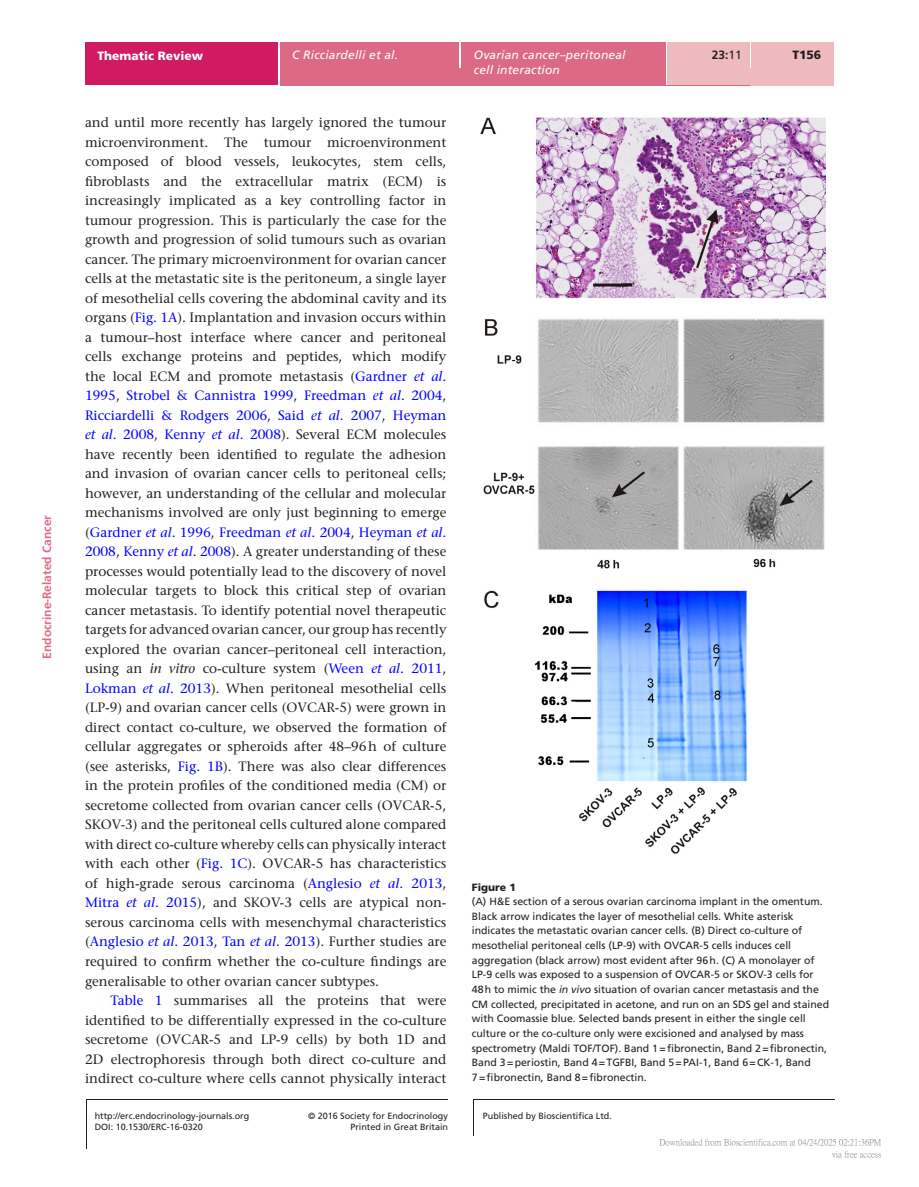
<style>
.page{position:relative;width:919px;height:1187px;background:#fff}
.page>*{position:absolute;margin:0;border:0;box-sizing:border-box;transform-origin:0 0}
.TXT{font:500 13.5px/19.5px "Stone Serif Std";color:#231f20;text-align:justify}
.TXI{font:500 13.5px/19.5px "Stone Serif Std";color:#231f20;text-align:justify}
.t1{font:italic 12px "Frutiger LT Std";letter-spacing:.015em;color:#fff}
.t2{font:700 12px "Frutiger LT Std";color:#df6c85}
.TXT-2{font:900 12px "Frutiger LT Std";color:#fff}
.V{font:700 12px "Frutiger LT Std";color:#231f20}
.Folio{font:900 12px "Frutiger LT Std";color:#231f20}
.FC{font:10.5px/14.7px "Frutiger LT Std";color:#231f20}
.FC_head{font:900 10.5px "Frutiger LT Std";color:#231f20}
.TXT-3{font:9px/11.4px "Frutiger LT Std";color:#231f20;text-align:right}
.t3{font:9px/12px "P Ming Li U";color:rgb(0 0 0/.5);text-align:right}
.s1{font-weight:400}
.s2{color:#00f}
.s3{font-style:italic;color:#00f}
.s4{font-style:italic}
</style>
<div class="page">
<div style="left:85px;top:43px;width:194px;height:42px;background:#d01b62"></div>
<div style="left:280px;top:51px;width:553px;height:34px;background:#dd6a84"></div>
<div style="left:280px;top:43px;width:179px;height:8px;background:#dd6a84"></div>
<hr style="left:459px;top:43px;width:2px;height:25px;background:#fff">
<div style="left:461px;top:43px;width:204px;height:42px;background:#dd6a84"></div>
<hr style="left:665px;top:43px;width:2px;height:42px;background:#fff">
<div style="left:667px;top:43px;width:82px;height:42px;background:#efbabe"></div>
<div style="left:749px;top:68px;width:84px;height:17px;background:#efbabe"></div>
<hr style="left:749px;top:43px;width:2px;height:25px;background:#fff">
<div style="left:751px;top:43px;width:82px;height:25px;background:#efbabe"></div>
<hr style="left:86px;top:1099px;width:1px;height:49px;background:#231f20">
<hr style="left:473px;top:1099px;width:1px;height:36px;background:#231f20">
<hr style="left:86px;top:1098px;width:362px;height:1px;background:#231f20">
<hr style="left:473px;top:1098px;width:361px;height:1px;background:#231f20">
<img style="left:480px;top:117px;width:345px;height:736px">
<p class="t2" style="left:40px;top:658px;width:145px;rotate:-90deg">Endocrine-Related Cancer</p>
<p class="TXT-2" style="left:97px;top:48px;width:107px">Thematic Review</p>
<p class="t1" style="left:292px;top:48px;width:107px">C Ricciardelli et al.</p>
<p class="t1" style="left:474px;top:48px;width:153px">Ovarian cancer–peritoneal</p>
<p class="Folio" style="left:792px;top:48px;width:30px">T156</p>
<p class="t1" style="left:474px;top:63px;width:88px">cell interaction</p>
<p class="V" style="left:711px;top:48px;width:32px">23:<span class="s1">11</span></p>
<p class="TXT" style="left:85px;top:113px;width:363px">and until more recently has largely ignored the tumour microenvironment. The tumour microenvironment composed of blood vessels, leukocytes, stem cells, fibroblasts and the extracellular matrix (ECM) is increasingly implicated as a key controlling factor in tumour progression. This is particularly the case for the growth and progression of solid tumours such as ovarian cancer. The primary microenvironment for ovarian cancer cells at the metastatic site is the peritoneum, a single layer of mesothelial cells covering the abdominal cavity and its organs (<span class="s2">Fig. 1A</span>). Implantation and invasion occurs within a tumour–host interface where cancer and peritoneal cells exchange proteins and peptides, which modify the local ECM and promote metastasis (<span class="s2">Gardner</span> <span class="s3">et al</span><span class="s2">.<br>1995</span>, <span class="s2">Strobel &amp; Cannistra 1999</span>, <span class="s2">Freedman</span> <span class="s3">et al</span><span class="s2">. 2004</span>, <span class="s2">Ricciardelli &amp; Rodgers 2006</span>, <span class="s2">Said</span> <span class="s3">et al</span><span class="s2">. 2007</span>, <span class="s2">Heyman </span><span class="s3">et al</span><span class="s2">. 2008</span>, <span class="s2">Kenny</span> <span class="s3">et al</span><span class="s2">. 2008</span>). Several ECM molecules have recently been identified to regulate the adhesion and invasion of ovarian cancer cells to peritoneal cells; however, an understanding of the cellular and molecular mechanisms involved are only just beginning to emerge (<span class="s2">Gardner</span> <span class="s3">et al</span><span class="s2">. 1996</span>, <span class="s2">Freedman</span> <span class="s3">et al</span><span class="s2">. 2004</span>, <span class="s2">Heyman</span> <span class="s3">et al</span><span class="s2">.<br>2008</span>, <span class="s2">Kenny</span> <span class="s3">et al</span><span class="s2">. 2008</span>). A greater understanding of these processes would potentially lead to the discovery of novel molecular targets to block this critical step of ovarian cancer metastasis. To identify potential novel therapeutic targets for advanced ovarian cancer, our group has recently explored the ovarian cancer–peritoneal cell interaction, using an <span class="s4">in vitro</span> co-culture system (<span class="s2">Ween</span> <span class="s3">et al</span><span class="s2">. 2011</span>, <span class="s2">Lokman</span> <span class="s3">et al</span><span class="s2">. 2013</span>). When peritoneal mesothelial cells (LP-9) and ovarian cancer cells (OVCAR-5) were grown in direct contact co-culture, we observed the formation of cellular aggregates or spheroids after 48–96h of culture (see asterisks, <span class="s2">Fig. 1B</span>). There was also clear differences in the protein profiles of the conditioned media (CM) or secretome collected from ovarian cancer cells (OVCAR-5, SKOV-3) and the peritoneal cells cultured alone compared with direct co-culture whereby cells can physically interact with each other (<span class="s2">Fig. 1C</span>). OVCAR-5 has characteristics of high-grade serous carcinoma (<span class="s2">Anglesio</span> <span class="s3">et al</span><span class="s2">. 2013</span>, <span class="s2">Mitra</span> <span class="s3">et al</span><span class="s2">. 2015</span>), and SKOV-3 cells are atypical non&shy;serous carcinoma cells with mesenchymal characteristics (<span class="s2">Anglesio</span> <span class="s3">et al</span><span class="s2">. 2013</span>, <span class="s2">Tan</span> <span class="s3">et al</span><span class="s2">. 2013</span>). Further studies are required to confirm whether the co-culture findings are generalisable to other ovarian cancer subtypes.</p>
<p class="TXI" style="left:85px;top:990px;width:363px;text-indent:26px"><span class="s2">Table 1</span> summarises all the proteins that were identified to be differentially expressed in the co-culture secretome (OVCAR-5 and LP-9 cells) by both 1D and 2D electrophoresis through both direct co-culture and indirect co-culture where cells cannot physically interact</p>
<p class="FC_head" style="left:472px;top:880px;width:45px">Figure 1</p>
<p class="FC" style="left:472px;top:894px;width:359px">(A) H&amp;E section of a serous ovarian carcinoma implant in the omentum.<br>Black arrow indicates the layer of mesothelial cells. White asterisk indicates the metastatic ovarian cancer cells. (B) Direct co-culture of mesothelial peritoneal cells (LP-9) with OVCAR-5 cells induces cell aggregation (black arrow) most evident after 96h. (C) A monolayer of LP-9 cells was exposed to a suspension of OVCAR-5 or SKOV-3 cells for 48h to mimic the <span class="s4">in vivo</span> situation of ovarian cancer metastasis and the CM collected, precipitated in acetone, and run on an SDS gel and stained with Coomassie blue. Selected bands present in either the single cell culture or the co-culture only were excisioned and analysed by mass spectrometry (Maldi TOF/TOF). Band 1=fibronectin, Band 2=fibronectin, Band 3=periostin, Band 4=TGFBI, Band 5=PAI-1, Band 6=CK-1, Band 7=fibronectin, Band 8=fibronectin.</p>
<p class="TXT-3" style="left:95px;top:1109px;width:156px">http://erc.endocrinology-journals.org</p>
<p class="TXT-3" style="left:308px;top:1109px;width:141px">© 2016 Society for Endocrinology<br>Printed in Great Britain</p>
<p class="TXT-3" style="left:483px;top:1109px;width:131px">Published by Bioscientifica Ltd.</p>
<p class="TXT-3" style="left:95px;top:1121px;width:110px">DOI: 10.1530/ERC-16-0320</p>
<p class="t3" style="left:659px;top:1136px;width:223px">Downloaded from Bioscientifica.com at 04/24/2025 02:21:36PM via free access</p>
</div>
